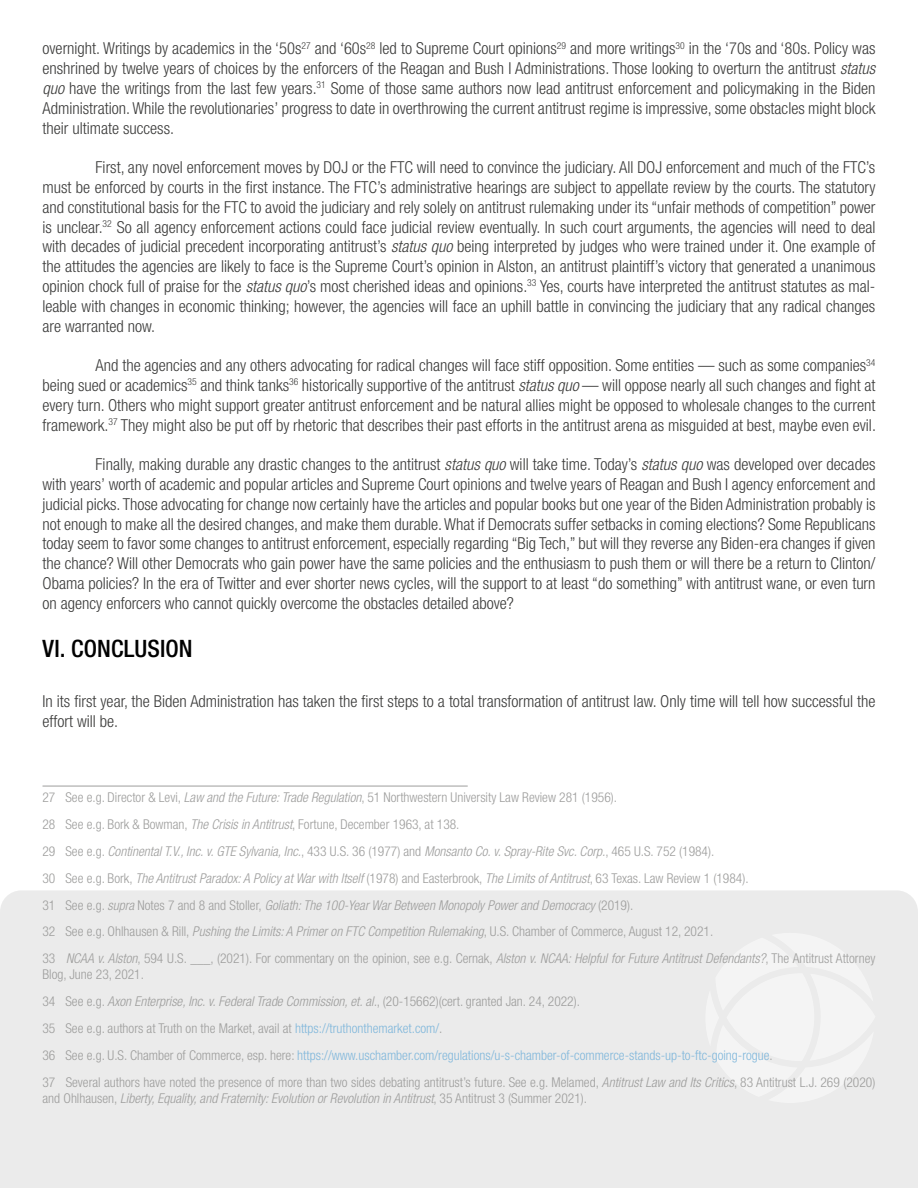
<style>
.page{position:relative;width:918px;height:1188px;background:#fff}
.page>*{position:absolute;margin:0;border:0;box-sizing:border-box;transform-origin:0 0}
.t1{font:500 condensed 24px "Helvetica Neue LT Std";color:#000}
.t2{font:300 condensed 16.5px/19.8px "Helvetica Neue LT Std";color:#3c3c3b;text-align:justify}
.t3{font:300 condensed 13.5px/26.8px "Helvetica Neue LT Std";color:#9d9d9c}
.t4{font:italic 300 condensed 13.5px "Helvetica Neue LT Std";color:#9d9d9c}
.s1{font-style:italic}
.s2{color:#80b7db}
.s3{font-style:normal}
</style>
<div class="page">
<div style="left:0;top:890px;width:918px;height:298px;background:#ebebeb"></div>
<svg style="left:705px;top:933px;width:170px;height:170px"></svg>
<hr style="left:43px;top:786px;width:425px;height:1px;background:#9d9d9c">
<p class="t2" style="left:43px;top:38px;width:834px">overnight. Writings by academics in the ‘50s<sup>27</sup> and ‘60s<sup>28</sup> led to Supreme Court opinions<sup>29</sup> and more writings<sup>30</sup> in the ‘70s and ‘80s. Policy was enshrined by twelve years of choices by the enforcers of the Reagan and Bush I Administrations. Those looking to overturn the antitrust <span class="s1">status quo</span> have the writings from the last few years.<sup>31</sup> Some of those same authors now lead antitrust enforcement and policymaking in the Biden Administration. While the revolutionaries’ progress to date in overthrowing the current antitrust regime is impressive, some obstacles might block their ultimate success.</p>
<p class="t2" style="left:43px;top:157px;width:835px;text-indent:53px">First, any novel enforcement moves by DOJ or the FTC will need to convince the judiciary. All DOJ enforcement and much of the FTC’s must be enforced by courts in the first instance. The FTC’s administrative hearings are subject to appellate review by the courts. The statutory and constitutional basis for the FTC to avoid the judiciary and rely solely on antitrust rulemaking under its “unfair methods of competition” power is unclear.<sup>32</sup> So all agency enforcement actions could face judicial review eventually. In such court arguments, the agencies will need to deal with decades of judicial precedent incorporating antitrust’s <span class="s1">status quo</span> being interpreted by judges who were trained under it. One example of the attitudes the agencies are likely to face is the Supreme Court’s opinion in Alston, an antitrust plaintiff’s victory that generated a unanimous opinion chock full of praise for the <span class="s1">status quo</span>’s most cherished ideas and opinions.<sup>33</sup> Yes, courts have interpreted the antitrust statutes as mal&shy;leable with changes in economic thinking; however, the agencies will face an uphill battle in convincing the judiciary that any radical changes are warranted now.</p>
<p class="t2" style="left:43px;top:355px;width:835px;text-indent:53px">And the agencies and any others advocating for radical changes will face stiff opposition. Some entities — such as some companies<sup>34 </sup>being sued or academics<sup>35</sup> and think tanks<sup>36</sup> historically supportive of the antitrust <span class="s1">status quo</span> — will oppose nearly all such changes and fight at every turn. Others who might support greater antitrust enforcement and be natural allies might be opposed to wholesale changes to the current framework.<sup>37</sup> They might also be put off by rhetoric that describes their past efforts in the antitrust arena as misguided at best, maybe even evil.</p>
<p class="t2" style="left:43px;top:454px;width:835px;text-indent:53px">Finally, making durable any drastic changes to the antitrust <span class="s1">status quo</span> will take time. Today’s <span class="s1">status quo</span> was developed over decades with years’ worth of academic and popular articles and Supreme Court opinions and twelve years of Reagan and Bush I agency enforcement and judicial picks. Those advocating for change now certainly have the articles and popular books but one year of the Biden Administration probably is not enough to make all the desired changes, and make them durable. What if Democrats suffer setbacks in coming elections? Some Republicans today seem to favor some changes to antitrust enforcement, especially regarding “Big Tech,” but will they reverse any Biden-era changes if given the chance? Will other Democrats who gain power have the same policies and the enthusiasm to push them or will there be a return to Clinton/ Obama policies? In the era of Twitter and ever shorter news cycles, will the support to at least “do something” with antitrust wane, or even turn on agency enforcers who cannot quickly overcome the obstacles detailed above?</p>
<h1 class="t1" style="left:43px;top:634px;width:151px">VI. CONCLUSION</h1>
<p class="t2" style="left:43px;top:691px;width:835px">In its first year, the Biden Administration has taken the first steps to a total transformation of antitrust law. Only time will tell how successful the effort will be.</p>
<p class="t3" style="left:43px;top:784px;width:834px">27 See e.g. Director &amp; Levi, <span class="s1">Law and the Future: Trade Regulation</span>, 51 Northwestern University Law Review 281 (1956).<br>28 See e.g. Bork &amp; Bowman, <span class="s1">The Crisis in Antitrust</span>, Fortune, December 1963, at 138.<br>29 See e.g. <span class="s1">Continental T.V., Inc. v. GTE Sylvania, Inc.</span>, 433 U.S. 36 (1977) and <span class="s1">Monsanto Co. v. Spray-Rite Svc. Corp.</span>, 465 U.S. 752 (1984).<br>30 See e.g. Bork, <span class="s1">The Antitrust Paradox: A Policy at War with Itself</span> (1978) and Easterbrook, <span class="s1">The Limits of Antitrust</span>, 63 Texas. Law Review 1 (1984).<br>31 See e.g. <span class="s1">supra</span> Notes 7 and 8 and Stoller, <span class="s1">Goliath: The 100-Year War Between Monopoly Power and Democracy</span> (2019).<br>32 See e.g. Ohlhausen &amp; Rill, <span class="s1">Pushing the Limits: A Primer on FTC Competition Rulemaking</span>, U.S. Chamber of Commerce, August 12, 2021.<br>33 <span class="s1">NCAA v. Alston</span>, 594 U.S. ___, (2021). For commentary on the opinion, see e.g. Cernak, <span class="s1">Alston v. NCAA: Helpful for Future Antitrust Defendants?</span>, The Antitrust Attorney</p>
<p class="t3" style="left:43px;top:961px;width:834px">Blog, June 23, 2021.<br>34 See e.g. <span class="s1">Axon Enterprise, Inc. v. Federal Trade Commission, et. al.</span>, (20-15662)(cert. granted Jan. 24, 2022).<br>35 See e.g. authors at Truth on the Market, avail at <span class="s2">https://truthonthemarket.com/</span>.<br>36 See e.g. U.S. Chamber of Commerce, esp. here: <span class="s2">https://www.uschamber.com/regulations/u-s-chamber-of-commerce-stands-up-to-ftc-going-rogue</span>.<br>37 Several authors have noted the presence of more than two sides debating antitrust’s future. See e.g. Melamed, <span class="s1">Antitrust Law and Its Critics</span>, 83 Antitrust L.J. 269 (2020)</p>
<p class="t4" style="left:43px;top:1090px;width:546px"><span class="s3">and Ohlhausen,</span> Liberty, Equality, and Fraternity: Evolution or Revolution in Antitrust<span class="s3">, 35 Antitrust 3 (Summer 2021).</span></p>
</div>
